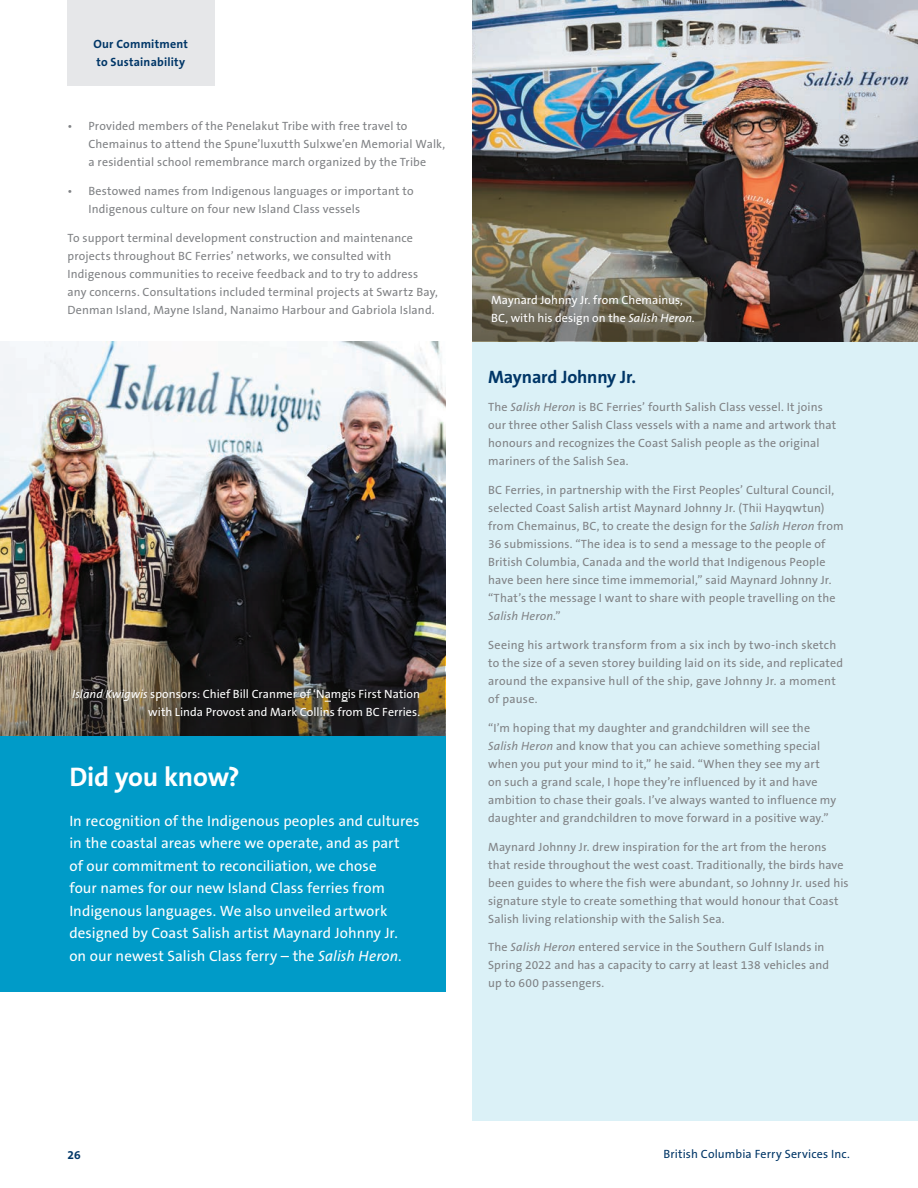
<style>
.page{position:relative;width:918px;height:1188px;background:#fff}
.page>*{position:absolute;margin:0;border:0;box-sizing:border-box;transform-origin:0 0}
.In-Line_Title{font:700 27px "The Sans B W7";letter-spacing:-.01em;color:#fff}
.Subtitles{font:700 18px "The Sans B W7";letter-spacing:-.01em;color:#003667}
.Body_Copy__Large__Re{font:15px/22.5px "The Sans B W5 Plain";letter-spacing:.005em;color:#fff}
.Body_Copy__Small{font:12px/18px "The Sans B W5 Plain";letter-spacing:.015em;color:#808285}
.Photo_Captions_Rever{font:12px/18px "The Sans B W5 Plain";letter-spacing:.005em;color:#fff;text-align:right}
.t1{font:12px "The Sans B W5 Plain";letter-spacing:.015em;color:#003667}
.Body_Copy__Small-2{font:700 12px/18px "The Sans B W7";letter-spacing:.015em;color:#003667}
.s1{font-style:italic}
</style>
<div class="page">
<div style="left:0;top:735px;width:445px;height:257px;background:#009bc8"></div>
<div style="left:472px;top:0;width:446px;height:1120px;background:#dbf1f7"></div>
<img style="left:472px;top:0;width:446px;height:341px">
<img style="left:0;top:341px;width:446px;height:297px">
<svg style="left:472px;top:237px;width:232px;height:104px;background:#797461"></svg>
<svg style="left:0;top:638px;width:446px;height:97px;background:#474038"></svg>
<div style="left:67px;top:0;width:148px;height:86px;background:#e6e7e9"></div>
<p class="Body_Copy__Small-2" style="left:94px;top:35px;width:96px">Our Commitment to Sustainability</p>
<p class="Body_Copy__Small" style="left:88px;top:117px;width:358px;text-indent:-21px">• Provided members of the Penelakut Tribe with free travel to<br>Chemainus to attend the Spune’luxutth Sulxwe’en Memorial Walk, a residential school remembrance march organized by the Tribe</p>
<p class="Body_Copy__Small" style="left:88px;top:182px;width:327px;text-indent:-21px">• Bestowed names from Indigenous languages or important to<br>Indigenous culture on four new Island Class vessels</p>
<p class="Body_Copy__Small" style="left:68px;top:229px;width:372px">To support terminal development construction and maintenance projects throughout BC Ferries’ networks, we consulted with Indigenous communities to receive feedback and to try to address any concerns. Consultations included terminal projects at Swartz Bay, Denman Island, Mayne Island, Nanaimo Harbour and Gabriola Island.</p>
<p class="Photo_Captions_Rever" style="left:72px;top:685px;width:349px"><span class="s1">Island Kwigwis</span> sponsors: Chief Bill Cranmer of ‘Namgis First Nation with Linda Provost and Mark Collins from BC Ferries.</p>
<p class="In-Line_Title" style="left:69px;top:759px;width:172px">Did you know?</p>
<p class="Body_Copy__Large__Re" style="left:69px;top:810px;width:352px">In recognition of the Indigenous peoples and cultures in the coastal areas where we operate, and as part<br>of our commitment to reconciliation, we chose<br>four names for our new Island Class ferries from Indigenous languages. We also unveiled artwork designed by Coast Salish artist Maynard Johnny Jr.<br>on our newest Salish Class ferry – the <span class="s1">Salish Heron</span>.</p>
<p class="Photo_Captions_Rever" style="left:491px;top:291px;width:205px;text-align:left">Maynard Johnny Jr. from Chemainus,<br>BC, with his design on the <span class="s1">Salish Heron</span>.</p>
<p class="Subtitles" style="left:488px;top:365px;width:150px">Maynard Johnny Jr.</p>
<p class="Body_Copy__Small" style="left:488px;top:398px;width:350px">The <span class="s1">Salish Heron</span> is BC Ferries’ fourth Salish Class vessel. It joins our three other Salish Class vessels with a name and artwork that honours and recognizes the Coast Salish people as the original mariners of the Salish Sea.</p>
<p class="Body_Copy__Small" style="left:488px;top:481px;width:357px">BC Ferries, in partnership with the First Peoples’ Cultural Council, selected Coast Salish artist Maynard Johnny Jr. (Thii Hayqwtun) from Chemainus, BC, to create the design for the <span class="s1">Salish Heron</span> from 36 submissions. “The idea is to send a message to the people of British Columbia, Canada and the world that Indigenous People have been here since time immemorial,” said Maynard Johnny Jr. “That’s the message I want to share with people travelling on the <span class="s1">Salish Heron</span>.”</p>
<p class="Body_Copy__Small" style="left:488px;top:636px;width:357px">Seeing his artwork transform from a six inch by two-inch sketch to the size of a seven storey building laid on its side, and replicated around the expansive hull of the ship, gave Johnny Jr. a moment of pause.</p>
<p class="Body_Copy__Small" style="left:488px;top:719px;width:350px">“I’m hoping that my daughter and grandchildren will see the <span class="s1">Salish Heron</span> and know that you can achieve something special when you put your mind to it,” he said. “When they see my art on such a grand scale, I hope they’re influenced by it and have ambition to chase their goals. I’ve always wanted to influence my daughter and grandchildren to move forward in a positive way.”</p>
<p class="Body_Copy__Small" style="left:488px;top:838px;width:362px">Maynard Johnny Jr. drew inspiration for the art from the herons that reside throughout the west coast. Traditionally, the birds have been guides to where the fish were abundant, so Johnny Jr. used his signature style to create something that would honour that Coast Salish living relationship with the Salish Sea.</p>
<p class="Body_Copy__Small" style="left:488px;top:938px;width:343px">The <span class="s1">Salish Heron</span> entered service in the Southern Gulf Islands in<br>Spring 2022 and has a capacity to carry at least 138 vehicles and up to 600 passengers.</p>
<p class="Body_Copy__Small-2" style="left:68px;top:1146px;width:15px">26</p>
<p class="t1" style="left:663px;top:1146px;width:188px">British Columbia Ferry Services Inc.</p>
</div>
